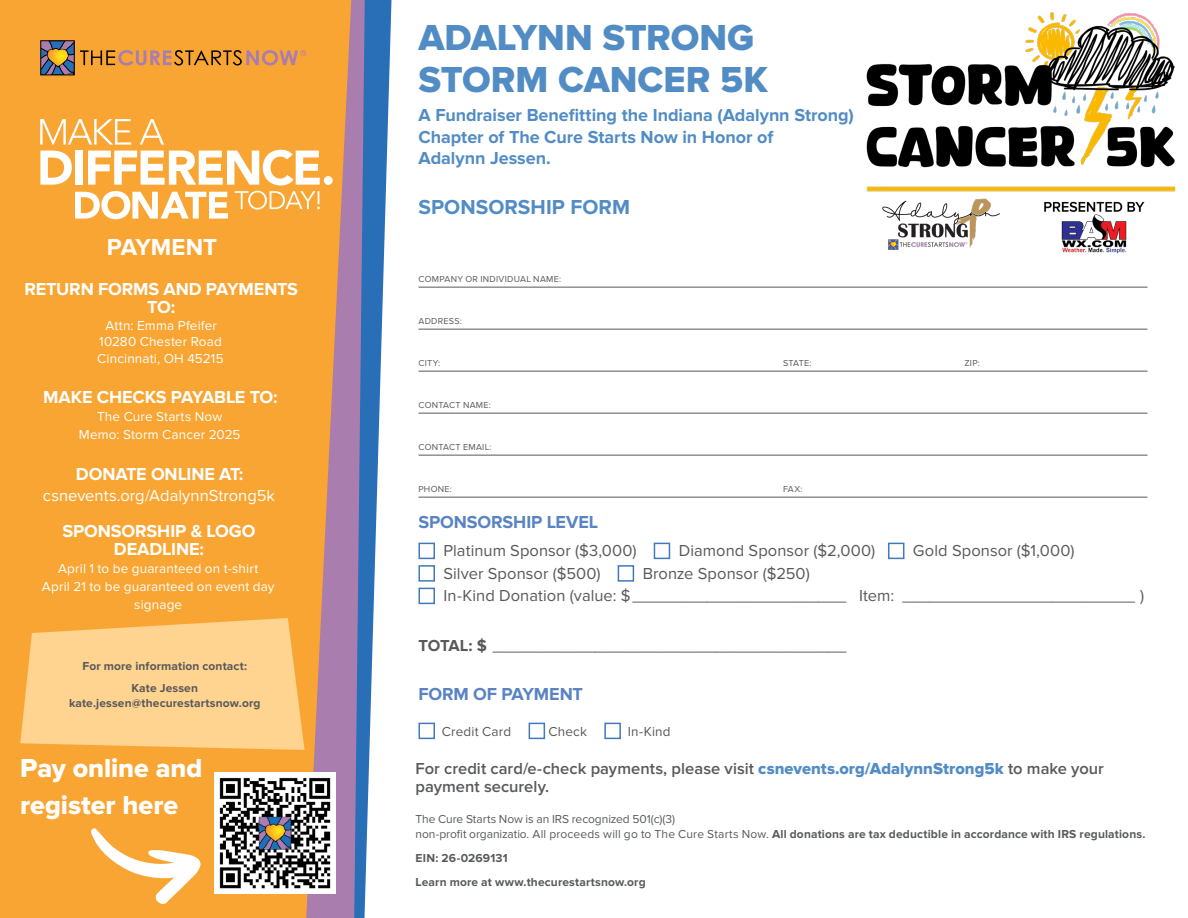
<style>
.page{position:relative;width:1188px;height:918px;background:#fff}
.page>*{position:absolute;margin:0;border:0;box-sizing:border-box;transform-origin:0 0}
.t1{font:37.5px/42px "Proxima Nova Extrabld";color:#528cc5}
.t2{font:27px/37.5px "Proxima Nova Extrabld";letter-spacing:-.005em;color:#fff}
.t3{font:700 24px "Proxima Nova";letter-spacing:-.005em;color:#fff}
.t4{font:700 21px "Proxima Nova";letter-spacing:.005em;color:#528cc5}
.t5{font:700 18px/21.6px "Proxima Nova";letter-spacing:-.005em;color:#528cc5}
.t6{font:700 18px/18px "Proxima Nova";letter-spacing:-.01em;color:#fff;text-align:center}
.t7{font:700 18px "Proxima Nova";letter-spacing:-.005em;color:#5983c3}
.t8{font:16.5px/22.5px "Proxima Nova";letter-spacing:.005em;color:#58595b}
.t9{font:600 16.5px/18px "Proxima Nova";color:#58595b}
.t10{font:16.5px "Proxima Nova";color:#fff}
.t11{font:13.5px/18px "Proxima Nova";letter-spacing:.01em;color:#fff;text-align:center}
.t12{font:13.5px "Proxima Nova";letter-spacing:.01em;color:#58595b}
.t13{font:12px/15px "Proxima Nova";letter-spacing:-.005em;color:#585a5b}
.t14{font:700 12px/22.5px "Proxima Nova";letter-spacing:.01em;color:#58595b;text-align:center}
.t15{font:700 12px/24px "Proxima Nova";letter-spacing:.01em;color:#585a5b}
.t16{font:9px "Proxima Nova";letter-spacing:.03em;color:#58595b}
.s1{font-weight:700}
.s2{font-family:"Proxima Nova Extrabld";font-weight:400;color:#528cc5}
</style>
<div class="page">
<hr style="left:418px;top:287px;width:730px;height:1px;background:#58595b">
<hr style="left:418px;top:329px;width:730px;height:1px;background:#58595b">
<hr style="left:418px;top:371px;width:730px;height:1px;background:#58595b">
<hr style="left:418px;top:413px;width:730px;height:1px;background:#58595b">
<hr style="left:418px;top:455px;width:730px;height:1px;background:#58595b">
<hr style="left:418px;top:497px;width:730px;height:1px;background:#58595b">
<div style="left:418px;top:543px;width:17px;height:16px;border:2px solid #4278bc"></div>
<div style="left:654px;top:543px;width:16px;height:16px;border:2px solid #4278bc"></div>
<div style="left:888px;top:543px;width:16px;height:16px;border:2px solid #4278bc"></div>
<div style="left:418px;top:565px;width:17px;height:17px;border:2px solid #4278bc"></div>
<div style="left:618px;top:565px;width:16px;height:17px;border:2px solid #4278bc"></div>
<div style="left:418px;top:588px;width:17px;height:16px;border:2px solid #4278bc"></div>
<div style="left:418px;top:723px;width:17px;height:16px;border:2px solid #4278bc"></div>
<div style="left:529px;top:723px;width:16px;height:16px;border:2px solid #4278bc"></div>
<div style="left:604px;top:723px;width:17px;height:16px;border:2px solid #4278bc"></div>
<img style="left:866px;top:12px;width:310px;height:242px">
<div style="left:0;top:0;width:355px;height:918px;background:#f9a533"></div>
<svg style="left:365px;top:0;width:27px;height:899px"></svg>
<svg style="left:306px;top:0;width:59px;height:918px;fill:#aa7daf"></svg>
<svg style="left:80px;top:50px;width:226px;height:16px"></svg>
<svg style="left:42px;top:42px;width:31px;height:31px"></svg>
<div style="left:40px;top:40px;width:35px;height:35px;border:1px solid #000"></div>
<div style="left:324px;top:176px;width:9px;height:9px;background:#fff;border-radius:50%"></div>
<svg style="left:40px;top:119px;width:280px;height:100px"></svg>
<svg style="left:20px;top:618px;width:285px;height:132px"></svg>
<img style="left:214px;top:772px;width:122px;height:121px">
<svg style="left:91px;top:828px;width:110px;height:76px"></svg>
<h3 class="t3" style="left:107px;top:233px;width:112px">PAYMENT</h3>
<p class="t6" style="left:24px;top:281px;width:275px">RETURN FORMS AND PAYMENTS<br>TO:</p>
<p class="t11" style="left:97px;top:317px;width:128px;line-height:16.5px">Attn: Emma Pfeifer<br>10280 Chester Road<br>Cincinnati, OH 45215</p>
<p class="t6" style="left:43px;top:389px;width:236px">MAKE CHECKS PAYABLE TO:</p>
<p class="t11" style="left:79px;top:408px;width:163px">The Cure Starts Now<br>Memo: Storm Cancer 2025</p>
<p class="t6" style="left:76px;top:466px;width:169px">DONATE ONLINE AT:</p>
<p class="t10" style="left:43px;top:486px;width:234px">csnevents.org/AdalynnStrong5k</p>
<p class="t6" style="left:63px;top:523px;width:194px">SPONSORSHIP &amp; LOGO<br>DEADLINE:</p>
<p class="t11" style="left:42px;top:560px;width:234px">April 1 to be guaranteed on t-shirt<br>April 21 to be guaranteed on event day signage</p>
<p class="t14" style="left:82px;top:655px;width:166px">For more information contact:<br>Kate Jessen</p>
<p class="t14" style="left:69px;top:693px;width:193px">kate.jessen@thecurestartsnow.org</p>
<h2 class="t2" style="left:20px;top:751px;width:184px">Pay online and register here</h2>
<h1 class="t1" style="left:418px;top:19px;width:351px">ADALYNN STRONG<br>STORM CANCER 5K</h1>
<p class="t5" style="left:418px;top:105px;width:437px">A Fundraiser Benefitting the Indiana (Adalynn Strong)<br>Chapter of The Cure Starts Now in Honor of<br>Adalynn Jessen.</p>
<p class="t4" style="left:418px;top:195px;width:213px">SPONSORSHIP FORM</p>
<p class="t16" style="left:418px;top:274px;width:144px">COMPANY OR INDIVIDUAL NAME:</p>
<p class="t16" style="left:418px;top:316px;width:45px">ADDRESS:</p>
<p class="t16" style="left:418px;top:358px;width:23px">CITY:</p>
<p class="t16" style="left:783px;top:358px;width:30px">STATE:</p>
<p class="t16" style="left:965px;top:358px;width:17px">ZIP:</p>
<p class="t16" style="left:418px;top:400px;width:74px">CONTACT NAME:</p>
<p class="t16" style="left:418px;top:442px;width:75px">CONTACT EMAIL:</p>
<p class="t16" style="left:418px;top:484px;width:35px">PHONE:</p>
<p class="t16" style="left:783px;top:484px;width:21px">FAX:</p>
<p class="t7" style="left:418px;top:511px;width:181px">SPONSORSHIP LEVEL</p>
<p class="t8" style="left:444px;top:540px;width:195px">Platinum Sponsor ($3,000)</p>
<p class="t8" style="left:679px;top:540px;width:198px">Diamond Sponsor ($2,000)</p>
<p class="t8" style="left:913px;top:540px;width:163px">Gold Sponsor ($1,000)</p>
<p class="t8" style="left:444px;top:562px;width:159px">Silver Sponsor ($500)</p>
<p class="t8" style="left:444px;top:562px;width:702px;text-indent:199px">Bronze Sponsor ($250)<br>In-Kind Donation (value: $_______________________ Item: _________________________ )</p>
<p class="t8" style="left:419px;top:634px;width:430px"><span class="s1">TOTAL: $</span> ______________________________________</p>
<p class="t7" style="left:418px;top:684px;width:166px">FORM OF PAYMENT</p>
<p class="t12" style="left:442px;top:724px;width:71px">Credit Card</p>
<p class="t12" style="left:549px;top:724px;width:40px">Check</p>
<p class="t12" style="left:628px;top:724px;width:44px">In-Kind</p>
<p class="t9" style="left:416px;top:760px;width:690px">For credit card/e-check payments, please visit <span class="s2">csnevents.org/AdalynnStrong5k</span> to make your payment securely.</p>
<p class="t13" style="left:416px;top:812px;width:731px">The Cure Starts Now is an IRS recognized 501(c)(3)<br>non-profit organizatio. All proceeds will go to The Cure Starts Now. <span class="s1">All donations are tax deductible in accordance with IRS regulations.</span></p>
<p class="t15" style="left:416px;top:847px;width:232px">EIN: 26-0269131<br>Learn more at www.thecurestartsnow.org</p>
</div>
